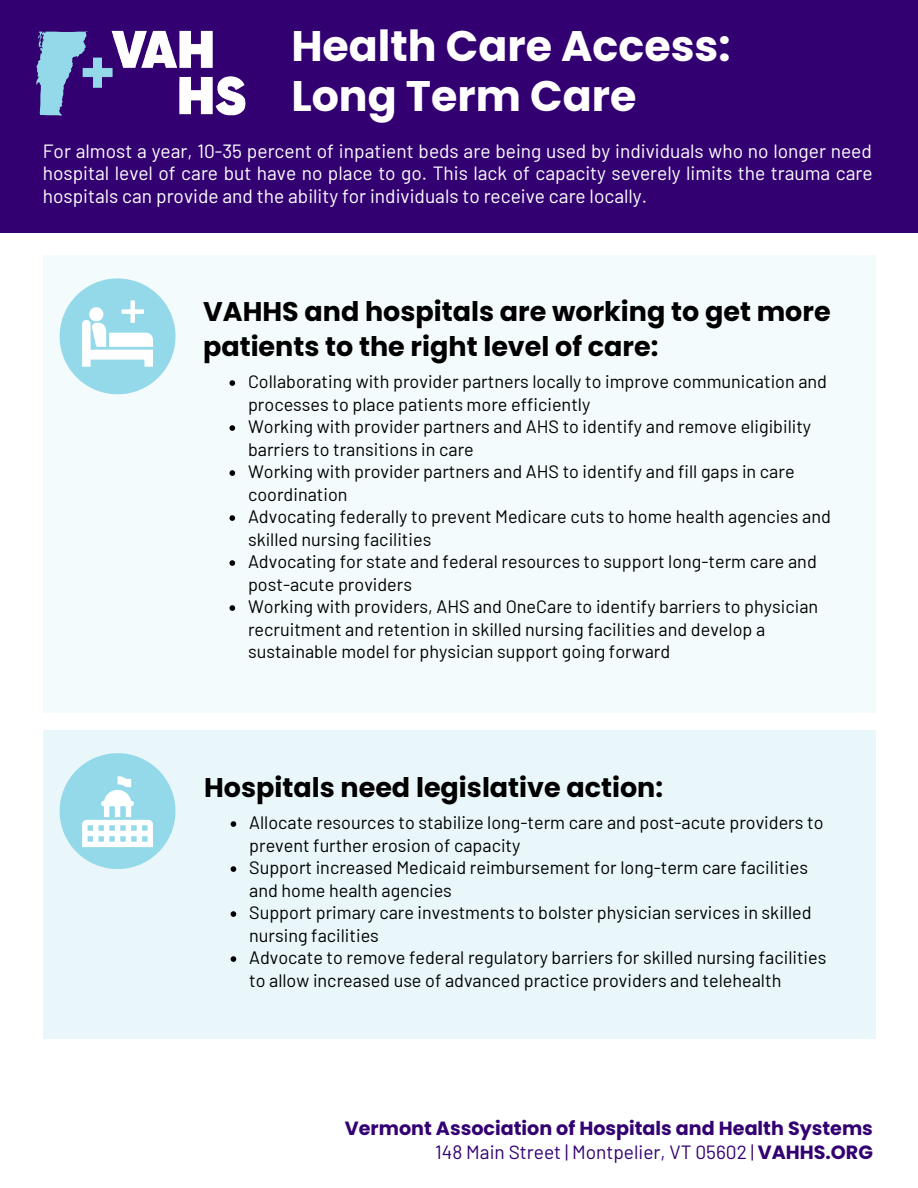
<style>
.page{position:relative;width:918px;height:1188px;background:#fff}
.page>*{position:absolute;margin:0;border:0;box-sizing:border-box;transform-origin:0 0}
.t1{font:700 42.75px/50.7px "Poppins";color:#fff}
.t2{font:700 27px/34.8px "Poppins";color:#000}
.t3{font:19.2px/22.5px "Barlow";color:#fff;text-align:justify}
.t4{font:700 19.2px "Poppins";color:#330072}
.t5{font:19.2px "Barlow";color:#330072}
.t6{font:18px/22.5px "Barlow";color:#000}
.s1{font-family:"Poppins";font-weight:700}
</style>
<div class="page">
<div style="left:0;top:0;width:918px;height:233px;background:#330072"></div>
<img style="left:36px;top:30px;width:210px;height:86px">
<div style="left:43px;top:255px;width:832px;height:458px;background:#f4fbfc"></div>
<svg style="left:230px;top:380px;width:5px;height:6px"></svg>
<svg style="left:230px;top:425px;width:5px;height:6px"></svg>
<svg style="left:230px;top:470px;width:5px;height:6px"></svg>
<svg style="left:230px;top:515px;width:5px;height:6px"></svg>
<svg style="left:230px;top:560px;width:5px;height:6px"></svg>
<svg style="left:230px;top:605px;width:5px;height:6px"></svg>
<div style="left:43px;top:730px;width:832px;height:308px;background:#e9f7fa"></div>
<svg style="left:60px;top:753px;width:116px;height:116px"></svg>
<svg style="left:231px;top:821px;width:5px;height:6px"></svg>
<svg style="left:231px;top:866px;width:5px;height:6px"></svg>
<svg style="left:231px;top:911px;width:5px;height:6px"></svg>
<svg style="left:231px;top:956px;width:5px;height:6px"></svg>
<svg style="left:60px;top:278px;width:116px;height:116px"></svg>
<h1 class="t1" style="left:291px;top:21px;width:441px">Health Care Access:<br>Long Term Care</h1>
<p class="t3" style="left:43px;top:138px;width:831px">For almost a year, 10-35 percent of inpatient beds are being used by individuals who no longer need hospital level of care but have no place to go. This lack of capacity severely limits the trauma care hospitals can provide and the ability for individuals to receive care locally.</p>
<h2 class="t2" style="left:203px;top:294px;width:629px">VAHHS and hospitals are working to get more patients to the right level of care:</h2>
<p class="t6" style="left:248px;top:369px;width:584px">Collaborating with provider partners locally to improve communication and processes to place patients more efficiently<br>Working with provider partners and AHS to identify and remove eligibility barriers to transitions in care<br>Working with provider partners and AHS to identify and fill gaps in care coordination<br>Advocating federally to prevent Medicare cuts to home health agencies and skilled nursing facilities<br>Advocating for state and federal resources to support long-term care and post-acute providers<br>Working with providers, AHS and OneCare to identify barriers to physician recruitment and retention in skilled nursing facilities and develop a sustainable model for physician support going forward</p>
<h2 class="t2" style="left:204px;top:770px;width:460px">Hospitals need legislative action:</h2>
<p class="t6" style="left:249px;top:810px;width:579px">Allocate resources to stabilize long-term care and post-acute providers to prevent further erosion of capacity<br>Support increased Medicaid reimbursement for long-term care facilities and home health agencies<br>Support primary care investments to bolster physician services in skilled nursing facilities<br>Advocate to remove federal regulatory barriers for skilled nursing facilities to allow increased use of advanced practice providers and telehealth</p>
<p class="t4" style="left:345px;top:1117px;width:530px">Vermont Association of Hospitals and Health Systems</p>
<p class="t5" style="left:435px;top:1138px;width:439px">148 Main Street | Montpelier, VT 05602 | <span class="s1">VAHHS.ORG</span></p>
</div>
